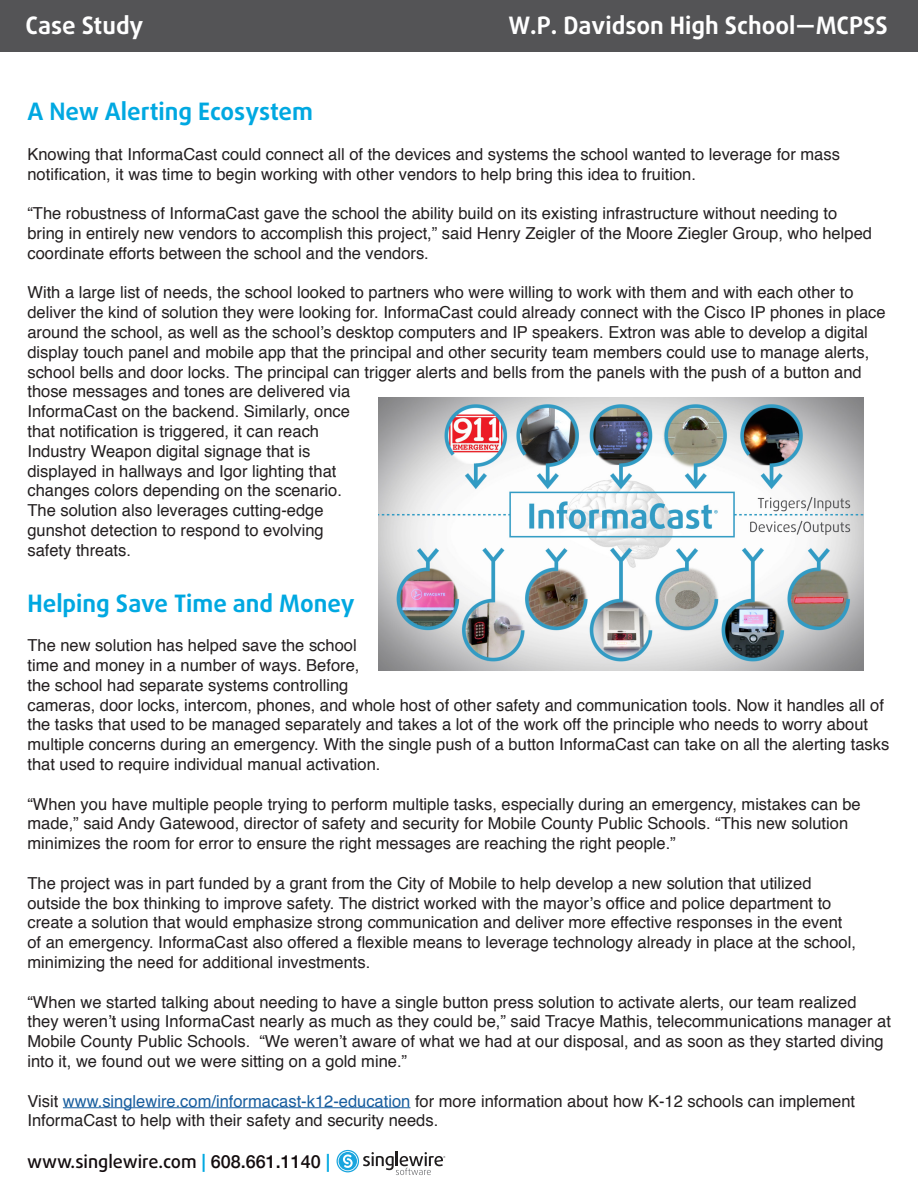
<style>
.page{position:relative;width:918px;height:1188px;background:#fff}
.page>*{position:absolute;margin:0;border:0;box-sizing:border-box;transform-origin:0 0}
.t1{font:700 24px "Daxline Pro";color:#00a8e1}
.t2{font:700 24px "Daxline Pro";color:#fff}
.t3{font:500 18px "Daxline Pro";color:#130c0e}
.t4{font:16.5px/19.8px "Helvetica";color:#231f20}
.s1{color:#175d9e}
.s2{color:#00a8e1}
.s3{font-family:"Helvetica Neue"}
</style>
<div class="page">
<div style="left:0;top:0;width:918px;height:52px;background:#545456"></div>
<svg style="left:337px;top:1150px;width:108px;height:25px"></svg>
<hr style="left:63px;top:1107px;width:347px;height:1px;background:#175d9e">
<img style="left:378px;top:397px;width:486px;height:274px">
<h1 class="t2" style="left:26px;top:9px;width:120px">Case Study</h1>
<h1 class="t2" style="left:508px;top:9px;width:381px">W.P. Davidson High School—MCPSS</h1>
<p class="t1" style="left:27px;top:96px;width:287px">A New Alerting Ecosystem</p>
<p class="t4" style="left:27px;top:145px;width:814px">Knowing that InformaCast could connect all of the devices and systems the school wanted to leverage for mass notification, it was time to begin working with other vendors to help bring this idea to fruition.</p>
<p class="t4" style="left:27px;top:204px;width:846px">“The robustness of InformaCast gave the school the ability build on its existing infrastructure without needing to bring in entirely new vendors to accomplish this project,” said Henry Zeigler of the Moore Ziegler Group, who helped coordinate efforts between the school and the vendors.</p>
<p class="t4" style="left:27px;top:283px;width:860px">With a large list of needs, the school looked to partners who were willing to work with them and with each other to deliver the kind of solution they were looking for. InformaCast could already connect with the Cisco IP phones in place around the school, as well as the school’s desktop computers and IP speakers. Extron was able to develop a digital display touch panel and mobile app that the principal and other security team members could use to manage alerts, school bells and door locks. The principal can trigger alerts and bells from the panels with the push of a button and those messages and tones are delivered via</p>
<p class="t4" style="left:27px;top:402px;width:324px">InformaCast on the backend. Similarly, once</p>
<p class="t4" style="left:27px;top:422px;width:293px">that notification is triggered, it can reach</p>
<p class="t4" style="left:27px;top:442px;width:285px">Industry Weapon digital signage that is</p>
<p class="t4" style="left:27px;top:461px;width:311px">displayed in hallways and Igor lighting that</p>
<p class="t4" style="left:27px;top:481px;width:316px">changes colors depending on the scenario.</p>
<p class="t4" style="left:27px;top:501px;width:298px">The solution also leverages cutting-edge</p>
<p class="t4" style="left:27px;top:521px;width:298px">gunshot detection to respond to evolving</p>
<p class="t4" style="left:27px;top:541px;width:105px">safety threats.</p>
<p class="t1" style="left:27px;top:587px;width:329px">Helping Save Time and Money</p>
<p class="t4" style="left:27px;top:636px;width:331px">The new solution has helped save the school</p>
<p class="t4" style="left:27px;top:656px;width:333px">time and money in a number of ways. Before,</p>
<p class="t4" style="left:27px;top:676px;width:322px">the school had separate systems controlling</p>
<p class="t4" style="left:27px;top:695px;width:863px">cameras, door locks, intercom, phones, and whole host of other safety and communication tools. Now it handles all of the tasks that used to be managed separately and takes a lot of the work off the principle who needs to worry about multiple concerns during an emergency. With the single push of a button InformaCast can take on all the alerting tasks that used to require individual manual activation.</p>
<p class="t4" style="left:27px;top:794px;width:835px">“When you have multiple people trying to perform multiple tasks, especially during an emergency, mistakes can be made,” said Andy Gatewood, director of safety and security for Mobile County Public Schools. “This new solution minimizes the room for error to ensure the right messages are reaching the right people.”</p>
<p class="t4" style="left:27px;top:874px;width:830px">The project was in part funded by a grant from the City of Mobile to help develop a new solution that utilized outside the box thinking to improve safety. The district worked with the mayor’s office and police department to create a solution that would emphasize strong communication and deliver more effective responses in the event of an emergency. InformaCast also offered a flexible means to leverage technology already in place at the school, minimizing the need for additional investments.</p>
<p class="t4" style="left:27px;top:992px;width:865px">“When we started talking about needing to have a single button press solution to activate alerts, our team realized they weren’t using InformaCast nearly as much as they could be,” said Tracye Mathis, telecommunications manager at Mobile County Public Schools. “We weren’t aware of what we had at our disposal, and as soon as they started diving into it, we found out we were sitting on a gold mine.”</p>
<p class="t4" style="left:27px;top:1091px;width:829px">Visit <span class="s1">www.singlewire.com/informacast-k12-education</span> for more information about how K-12 schools can implement<br>InformaCast to help with their safety and security needs.</p>
<p class="t3" style="left:27px;top:1150px;width:305px">www.singlewire.com <span class="s2">|</span> <span class="s3">608.661.1140</span> <span class="s2">|</span></p>
</div>
